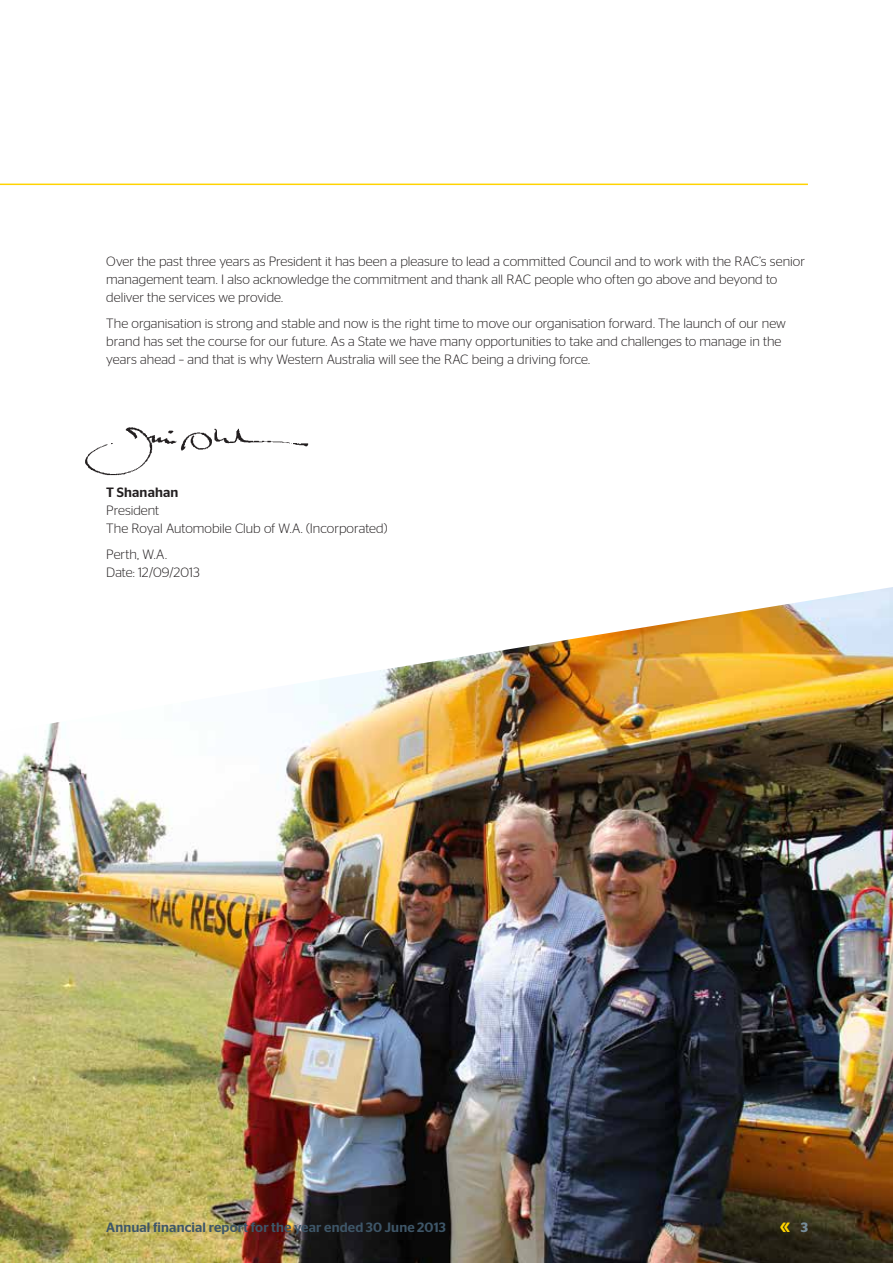
<style>
.page{position:relative;width:893px;height:1263px;background:#fff}
.page>*{position:absolute;margin:0;border:0;box-sizing:border-box;transform-origin:0 0}
.t1{font:300 13.5px/18px "Stag Sans";color:#231f20}
.t2{font:500 13.5px "Stag Sans";letter-spacing:.01em;color:#3e5668}
.t3{font:500 13.5px "Stag Sans";letter-spacing:.01em;color:#231f20}
.t4{font:600 13.5px "Stag Sans";color:#ffd300}
.s1{color:#778d9a}
</style>
<div class="page">
<hr style="left:0;top:184px;width:808px;height:1px;background:#ffd300">
<img style="left:85px;top:427px;width:224px;height:49px">
<img style="left:0;top:587px;width:893px;height:676px">
<p class="t1" style="left:106px;top:252px;width:700px">Over the past three years as President it has been a pleasure to lead a committed Council and to work with the RAC’s senior management team. I also acknowledge the commitment and thank all RAC people who often go above and beyond to deliver the services we provide.</p>
<p class="t1" style="left:106px;top:315px;width:681px">The organisation is strong and stable and now is the right time to move our organisation forward. The launch of our new brand has set the course for our future. As a State we have many opportunities to take and challenges to manage in the years ahead – and that is why Western Australia will see the RAC being a driving force.</p>
<p class="t3" style="left:106px;top:484px;width:74px">T Shanahan</p>
<p class="t1" style="left:106px;top:501px;width:283px">President<br>The Royal Automobile Club of W.A. (Incorporated)</p>
<p class="t1" style="left:106px;top:546px;width:95px">Perth, W.A.<br>Date: 12/09/2013</p>
<p class="t2" style="left:106px;top:1220px;width:341px">Annual financial report for the year ended 30 June 2013</p>
<p class="t4" style="left:780px;top:1220px;width:29px">&lt;&lt; <span class="s1">3</span></p>
</div>
